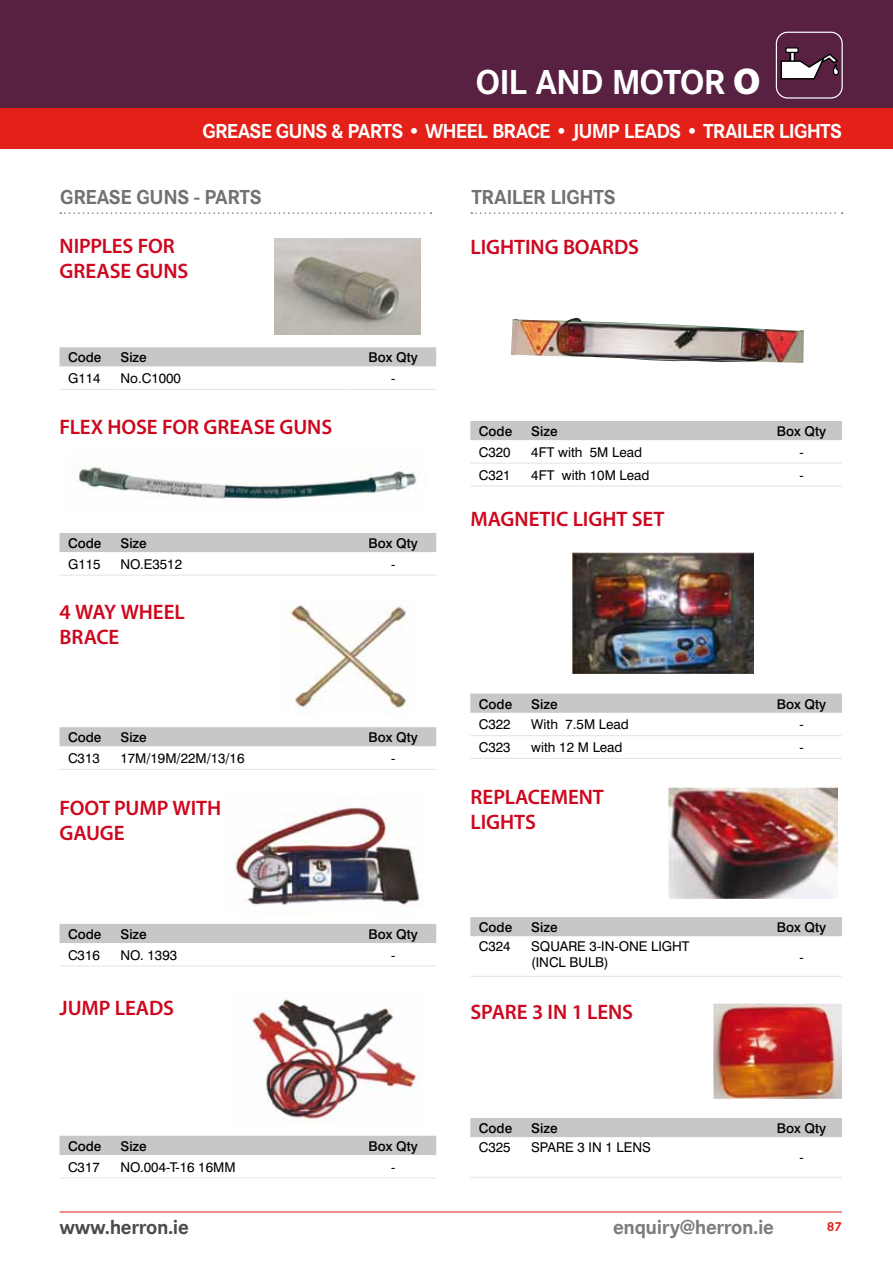
<style>
.page{position:relative;width:893px;height:1263px;background:#fff}
.page>*{position:absolute;margin:0;border:0;box-sizing:border-box;transform-origin:0 0}
.t1{font:700 36px "Corporate S";letter-spacing:-.025em;color:#fff}
.t2{font:600 21px/25.2px "Myriad Pro";letter-spacing:-.005em;color:#cd071e}
.t3{font:700 21px "Corporate S";letter-spacing:-.04em;color:#fff}
.t4{font:700 21px "Corporate S";letter-spacing:-.02em;color:#707172}
.t5{font:700 21px "Corporate S";letter-spacing:-.02em;color:#7b7c7e}
.t6{font:700 21px "Corporate S";letter-spacing:-.02em;color:#4b4b4d}
.t7{font:13.5px/16.2px "Swiss 721 BT";color:#000}
.t8{font:500 13.5px "Swiss 721 BT";color:#000}
.t9{font:700 13.5px "Corporate S";color:#e32119}
.s1{font-family:"Myriad Pro";font-weight:900;font-size:37.5px}
</style>
<div class="page">
<div style="left:0;top:0;width:893px;height:115px;background:#582041"></div>
<div style="left:776px;top:32px;width:67px;height:67px;border:1px solid #fff;border-radius:11px"></div>
<svg style="left:785px;top:47px;width:14px;height:5px"></svg>
<svg style="left:780px;top:52px;width:59px;height:28px"></svg>
<div style="left:0;top:108px;width:893px;height:41px;background:#e32119"></div>
<hr style="left:60px;top:1211px;width:782px;height:1px;background:#e32119">
<svg style="left:60px;top:212px;width:372px;height:2px"></svg>
<svg style="left:60px;top:347px;width:376px;height:20px;background:#c8c9ca"></svg>
<hr style="left:60px;top:389px;width:56px;height:1px;background:#e3e4e4">
<hr style="left:116px;top:389px;width:234px;height:1px;background:#e3e4e4">
<hr style="left:350px;top:389px;width:86px;height:1px;background:#e3e4e4">
<img style="left:275px;top:238px;width:146px;height:96px">
<svg style="left:60px;top:533px;width:376px;height:42px"></svg>
<hr style="left:60px;top:575px;width:56px;height:1px;background:#e3e4e4">
<hr style="left:116px;top:575px;width:234px;height:1px;background:#e3e4e4">
<hr style="left:350px;top:575px;width:86px;height:1px;background:#e3e4e4">
<img style="left:76px;top:466px;width:343px;height:34px">
<svg style="left:60px;top:727px;width:376px;height:20px;background:#c8c9ca"></svg>
<hr style="left:60px;top:769px;width:56px;height:1px;background:#e3e4e4">
<hr style="left:116px;top:769px;width:234px;height:1px;background:#e3e4e4">
<hr style="left:350px;top:769px;width:86px;height:1px;background:#e3e4e4">
<img style="left:289px;top:605px;width:117px;height:104px">
<svg style="left:60px;top:924px;width:376px;height:42px"></svg>
<hr style="left:60px;top:966px;width:56px;height:1px;background:#e3e4e4">
<hr style="left:116px;top:966px;width:234px;height:1px;background:#e3e4e4">
<hr style="left:350px;top:966px;width:86px;height:1px;background:#e3e4e4">
<img style="left:225px;top:803px;width:197px;height:103px">
<div style="left:60px;top:1136px;width:376px;height:19px;background:#c6c7c8"></div>
<hr style="left:60px;top:1177px;width:56px;height:1px;background:#e3e4e4">
<hr style="left:116px;top:1177px;width:234px;height:1px;background:#e3e4e4">
<hr style="left:350px;top:1177px;width:86px;height:1px;background:#e3e4e4">
<img style="left:248px;top:998px;width:174px;height:124px">
<svg style="left:470px;top:421px;width:372px;height:65px"></svg>
<hr style="left:470px;top:463px;width:57px;height:1px;background:#e3e4e4">
<hr style="left:527px;top:463px;width:234px;height:1px;background:#e3e4e4">
<hr style="left:761px;top:463px;width:81px;height:1px;background:#e3e4e4">
<hr style="left:470px;top:486px;width:57px;height:1px;background:#e3e4e4">
<hr style="left:527px;top:486px;width:234px;height:1px;background:#e3e4e4">
<hr style="left:761px;top:486px;width:81px;height:1px;background:#e3e4e4">
<svg style="left:471px;top:212px;width:372px;height:2px"></svg>
<img style="left:511px;top:318px;width:293px;height:45px">
<svg style="left:470px;top:693px;width:372px;height:20px;background:#c8c9ca"></svg>
<hr style="left:470px;top:735px;width:57px;height:1px;background:#e3e4e4">
<hr style="left:527px;top:735px;width:234px;height:1px;background:#e3e4e4">
<hr style="left:761px;top:735px;width:81px;height:1px;background:#e3e4e4">
<hr style="left:470px;top:758px;width:57px;height:1px;background:#e3e4e4">
<hr style="left:527px;top:758px;width:234px;height:1px;background:#e3e4e4">
<hr style="left:761px;top:758px;width:81px;height:1px;background:#e3e4e4">
<img style="left:572px;top:552px;width:181px;height:121px">
<div style="left:470px;top:917px;width:372px;height:20px;background:#c6c7c8"></div>
<hr style="left:470px;top:976px;width:57px;height:1px;background:#e3e4e4">
<hr style="left:527px;top:976px;width:234px;height:1px;background:#e3e4e4">
<hr style="left:761px;top:976px;width:81px;height:1px;background:#e3e4e4">
<img style="left:669px;top:787px;width:169px;height:112px">
<img style="left:713px;top:1004px;width:129px;height:95px">
<div style="left:470px;top:1118px;width:372px;height:20px;background:#c6c7c8"></div>
<hr style="left:470px;top:1177px;width:57px;height:1px;background:#e3e4e4">
<hr style="left:527px;top:1177px;width:234px;height:1px;background:#e3e4e4">
<hr style="left:761px;top:1177px;width:81px;height:1px;background:#e3e4e4">
<h1 class="t1" style="left:476px;top:62px;width:286px">OIl AND MOTOR <span class="s1">O</span></h1>
<h2 class="t3" style="left:203px;top:119px;width:25px">Grease</h2>
<h2 class="t3" style="left:276px;top:119px;width:26px">Guns</h2>
<h2 class="t3" style="left:331px;top:119px;width:512px">&amp; PARTS • WHEEL BRACE • JUMP LEADS • TRAILER LIGHTS</h2>
<h2 class="t4" style="left:60px;top:185px;width:26px">Grease</h2>
<h2 class="t4" style="left:137px;top:185px;width:27px">Guns</h2>
<h2 class="t4" style="left:194px;top:185px;width:34px">- Parts</h2>
<h2 class="t2" style="left:60px;top:233px;width:130px">NIPPLES FOR<br>GREASE GUNS</h2>
<p class="t8" style="left:68px;top:349px;width:35px">Code</p>
<p class="t8" style="left:120px;top:349px;width:28px">Size</p>
<p class="t8" style="left:369px;top:349px;width:51px">Box Qty</p>
<p class="t7" style="left:68px;top:370px;width:34px">G114</p>
<p class="t7" style="left:120px;top:370px;width:62px">No.C1000</p>
<p class="t7" style="left:391px;top:370px;width:6px">-</p>
<h2 class="t2" style="left:60px;top:413px;width:274px">FLEX HOSE FOR GREASE GUNS</h2>
<p class="t8" style="left:68px;top:535px;width:35px">Code</p>
<p class="t8" style="left:120px;top:535px;width:28px">Size</p>
<p class="t8" style="left:369px;top:535px;width:51px">Box Qty</p>
<p class="t7" style="left:68px;top:556px;width:34px">G115</p>
<p class="t7" style="left:120px;top:556px;width:63px">NO.E3512</p>
<p class="t7" style="left:391px;top:556px;width:6px">-</p>
<h2 class="t2" style="left:60px;top:599px;width:127px">4 WAY WHEEL<br>BRACE</h2>
<p class="t8" style="left:68px;top:729px;width:35px">Code</p>
<p class="t8" style="left:120px;top:729px;width:28px">Size</p>
<p class="t8" style="left:369px;top:729px;width:51px">Box Qty</p>
<p class="t7" style="left:68px;top:750px;width:33px">C313</p>
<p class="t7" style="left:120px;top:750px;width:125px">17M/19M/22M/13/16</p>
<p class="t7" style="left:391px;top:750px;width:6px">-</p>
<h2 class="t2" style="left:60px;top:795px;width:14px">FOO</h2>
<h2 class="t2" style="left:60px;top:795px;width:160px;text-indent:40px">T PUMP WITH<br>GAUG E</h2>
<p class="t8" style="left:68px;top:926px;width:35px">Code</p>
<p class="t8" style="left:120px;top:926px;width:28px">Size</p>
<p class="t8" style="left:369px;top:926px;width:51px">Box Qty</p>
<p class="t7" style="left:68px;top:947px;width:33px">C316</p>
<p class="t7" style="left:120px;top:947px;width:58px">NO. 1393</p>
<p class="t7" style="left:391px;top:947px;width:6px">-</p>
<h2 class="t2" style="left:60px;top:995px;width:102px">JUMP LEADS</h2>
<p class="t8" style="left:68px;top:1138px;width:35px">Code</p>
<p class="t8" style="left:120px;top:1138px;width:28px">Size</p>
<p class="t8" style="left:369px;top:1138px;width:51px">Box Qty</p>
<p class="t7" style="left:68px;top:1159px;width:33px">C317</p>
<p class="t7" style="left:120px;top:1159px;width:117px">NO.004-T-16 16MM</p>
<p class="t7" style="left:391px;top:1159px;width:6px">-</p>
<h2 class="t4" style="left:471px;top:185px;width:146px">TRAILER LIGHTS</h2>
<h2 class="t2" style="left:471px;top:234px;width:12px">LIGH</h2>
<h2 class="t2" style="left:514px;top:234px;width:113px">TING BOARDS</h2>
<p class="t8" style="left:479px;top:423px;width:35px">Code</p>
<p class="t8" style="left:531px;top:423px;width:28px">Size</p>
<p class="t8" style="left:777px;top:423px;width:51px">Box Qty</p>
<p class="t7" style="left:479px;top:444px;width:33px">C320</p>
<p class="t7" style="left:531px;top:444px;width:112px">4FT with 5M Lead</p>
<p class="t7" style="left:799px;top:444px;width:6px">-</p>
<p class="t7" style="left:479px;top:467px;width:33px">C321</p>
<p class="t7" style="left:531px;top:467px;width:120px">4FT with 10M Lead</p>
<p class="t7" style="left:799px;top:467px;width:6px">-</p>
<h2 class="t2" style="left:471px;top:506px;width:114px">MAGNETIC LIGH</h2>
<h2 class="t2" style="left:616px;top:506px;width:50px">T SET</h2>
<p class="t8" style="left:479px;top:695px;width:35px">Code</p>
<p class="t8" style="left:531px;top:695px;width:28px">Size</p>
<p class="t8" style="left:777px;top:695px;width:51px">Box Qty</p>
<p class="t7" style="left:479px;top:716px;width:33px">C322</p>
<p class="t7" style="left:531px;top:716px;width:99px">With 7.5M Lead</p>
<p class="t7" style="left:799px;top:716px;width:6px">-</p>
<p class="t7" style="left:479px;top:739px;width:33px">C323</p>
<p class="t7" style="left:531px;top:739px;width:93px">with 12 M Lead</p>
<p class="t7" style="left:799px;top:739px;width:6px">-</p>
<h2 class="t2" style="left:471px;top:784px;width:135px">REPLACEMENT<br>LIGH</h2>
<h2 class="t2" style="left:514px;top:809px;width:22px">TS</h2>
<p class="t8" style="left:479px;top:919px;width:35px">Code</p>
<p class="t8" style="left:531px;top:919px;width:28px">Size</p>
<p class="t8" style="left:777px;top:919px;width:51px">Box Qty</p>
<p class="t7" style="left:479px;top:938px;width:33px">C324</p>
<p class="t7" style="left:531px;top:938px;width:160px">SQUARE 3-IN-ONE LIGHT (INCL BULB)</p>
<p class="t7" style="left:799px;top:948px;width:6px">-</p>
<h2 class="t2" style="left:471px;top:999px;width:34px">SPARE</h2>
<h2 class="t2" style="left:532px;top:999px;width:103px">3 IN 1 LENS</h2>
<p class="t8" style="left:479px;top:1120px;width:35px">Code</p>
<p class="t8" style="left:531px;top:1120px;width:28px">Size</p>
<p class="t8" style="left:777px;top:1120px;width:51px">Box Qty</p>
<p class="t7" style="left:479px;top:1139px;width:33px">C325</p>
<p class="t7" style="left:531px;top:1139px;width:121px">SPARE 3 IN 1 LENS</p>
<p class="t7" style="left:799px;top:1149px;width:6px">-</p>
<h2 class="t6" style="left:60px;top:1215px;width:131px">www.herron.ie</h2>
<h2 class="t5" style="left:613px;top:1214px;width:162px">enquiry@herron.ie</h2>
<p class="t9" style="left:827px;top:1219px;width:17px">87</p>
</div>
